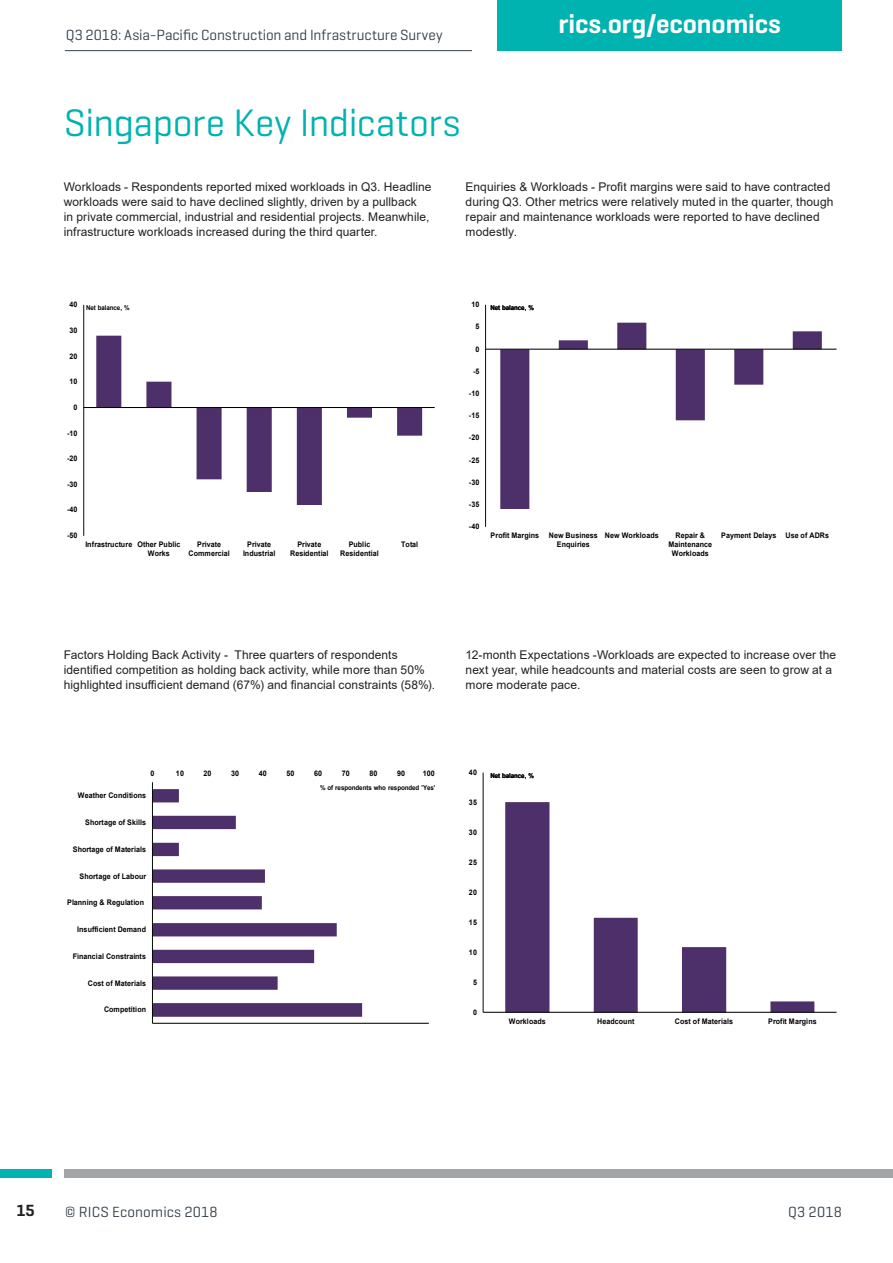
<style>
.page{position:relative;width:893px;height:1263px;background:#fff}
.page>*{position:absolute;margin:0;border:0;box-sizing:border-box;transform-origin:0 0}
.Main_Header{font:39px "Geogrotesque";letter-spacing:-.01em;color:#00b3b0}
.t1{font:600 27px "Geogrotesque";letter-spacing:-.005em;color:#fff}
.t2{font:600 16.5px "Geogrotesque";color:#231f20}
.t3{font:15px "Geogrotesque";letter-spacing:.005em;color:#36414a}
.Chart_description_te{font:12px/15px "Arial";letter-spacing:.005em;color:#231f20}
.t4{font:700 7.65px/9px "Arial";letter-spacing:.01em;color:#000;text-align:center;scale:.93 1}
.t5{font:700 6.6px "Arial";letter-spacing:-.01em;color:#000;scale:.93 1}
</style>
<div class="page">
<div style="left:497px;top:0;width:345px;height:51px;background:#00b3b0"></div>
<hr style="left:65px;top:50px;width:407px;height:1px;background:#36414a">
<div style="left:0;top:1169px;width:51px;height:9px;background:#00b3b0"></div>
<div style="left:64px;top:1169px;width:829px;height:9px;background:#a4a5a9"></div>
<svg style="left:96px;top:336px;width:326px;height:169px"></svg>
<hr style="left:83px;top:305px;width:1px;height:231px;background:#000">
<hr style="left:84px;top:407px;width:351px;height:1px;background:#000">
<svg style="left:153px;top:789px;width:209px;height:228px"></svg>
<hr style="left:152px;top:1023px;width:277px;height:1px;background:#000">
<hr style="left:152px;top:782px;width:1px;height:241px;background:#000">
<svg style="left:500px;top:323px;width:322px;height:186px"></svg>
<hr style="left:485px;top:305px;width:1px;height:222px;background:#000">
<hr style="left:486px;top:349px;width:350px;height:1px;background:#000">
<svg style="left:505px;top:802px;width:309px;height:210px"></svg>
<hr style="left:483px;top:773px;width:1px;height:239px;background:#000">
<hr style="left:483px;top:1012px;width:353px;height:1px;background:#000">
<p class="t3" style="left:66px;top:25px;width:378px">Q3 2018: Asia-Pacific Construction and Infrastructure Survey</p>
<p class="Main_Header" style="left:64px;top:98px;width:398px">Singapore Key Indicators</p>
<h2 class="t1" style="left:559px;top:7px;width:224px">rics.org/economics</h2>
<p class="Chart_description_te" style="left:64px;top:179px;width:369px">Workloads - Respondents reported mixed workloads in Q3. Headline workloads were said to have declined slightly, driven by a pullback<br>in private commercial, industrial and residential projects. Meanwhile, infrastructure workloads increased during the third quarter.</p>
<p class="t4" style="left:70px;top:300px;width:10px">40</p>
<p class="t4" style="left:70px;top:326px;width:10px">30</p>
<p class="t4" style="left:70px;top:351px;width:10px">20</p>
<p class="t4" style="left:70px;top:377px;width:10px">10</p>
<p class="t4" style="left:74px;top:403px;width:6px">0</p>
<p class="t4" style="left:67px;top:428px;width:13px">-10</p>
<p class="t4" style="left:67px;top:454px;width:13px">-20</p>
<p class="t4" style="left:67px;top:480px;width:13px">-30</p>
<p class="t4" style="left:67px;top:505px;width:13px">-40</p>
<p class="t4" style="left:67px;top:531px;width:13px">-50</p>
<p class="t5" style="left:86px;top:303px;width:48px">Net balance, %</p>
<p class="t4" style="left:148px;top:540px;width:36px;text-align:left;text-indent:-63px">Infrastructure Other Public<br>Works</p>
<p class="t4" style="left:188px;top:540px;width:46px">Private<br>Commercial</p>
<p class="t4" style="left:243px;top:540px;width:37px">Private<br>Industrial</p>
<p class="t4" style="left:290px;top:540px;width:43px">Private<br>Residential</p>
<p class="t4" style="left:340px;top:540px;width:43px">Public<br>Residential</p>
<p class="t4" style="left:401px;top:540px;width:20px">Total</p>
<p class="Chart_description_te" style="left:466px;top:179px;width:369px">Enquiries &amp; Workloads - Profit margins were said to have contracted during Q3. Other metrics were relatively muted in the quarter, though repair and maintenance workloads were reported to have declined modestly.</p>
<p class="t4" style="left:471px;top:300px;width:10px">10</p>
<p class="t4" style="left:475px;top:322px;width:6px">5</p>
<p class="t4" style="left:475px;top:344px;width:6px">0</p>
<p class="t4" style="left:473px;top:367px;width:8px">-5</p>
<p class="t4" style="left:469px;top:389px;width:13px">-10</p>
<p class="t4" style="left:469px;top:411px;width:13px">-15</p>
<p class="t4" style="left:469px;top:433px;width:13px">-20</p>
<p class="t4" style="left:469px;top:455px;width:13px">-25</p>
<p class="t4" style="left:469px;top:478px;width:13px">-30</p>
<p class="t4" style="left:469px;top:500px;width:13px">-35</p>
<p class="t4" style="left:469px;top:522px;width:13px">-40</p>
<p class="t5" style="left:490px;top:303px;width:48px">Net balance, %</p>
<p class="t4" style="left:491px;top:531px;width:54px">Profit Margins</p>
<p class="t4" style="left:549px;top:531px;width:54px">New Business<br>Enquiries</p>
<p class="t4" style="left:605px;top:531px;width:59px">New Workloads</p>
<p class="t4" style="left:668px;top:531px;width:48px">Repair &amp;<br>Maintenance<br>Workloads</p>
<p class="t4" style="left:721px;top:531px;width:118px">Payment Delays Use of ADRs</p>
<p class="Chart_description_te" style="left:64px;top:647px;width:373px">Factors Holding Back Activity - Three quarters of respondents identified competition as holding back activity, while more than 50% highlighted insufficient demand (67%) and financial constraints (58%).</p>
<p class="t4" style="left:150px;top:768px;width:6px">0</p>
<p class="t4" style="left:176px;top:768px;width:10px">10</p>
<p class="t4" style="left:204px;top:768px;width:10px">20</p>
<p class="t4" style="left:231px;top:768px;width:10px">30</p>
<p class="t4" style="left:259px;top:768px;width:10px">40</p>
<p class="t4" style="left:287px;top:768px;width:10px">50</p>
<p class="t4" style="left:314px;top:768px;width:10px">60</p>
<p class="t4" style="left:342px;top:768px;width:10px">70</p>
<p class="t4" style="left:369px;top:768px;width:10px">80</p>
<p class="t4" style="left:397px;top:768px;width:10px">90</p>
<p class="t4" style="left:423px;top:768px;width:14px">100</p>
<p class="t4" style="left:78px;top:791px;width:75px">Weather Conditions</p>
<p class="t4" style="left:85px;top:818px;width:67px">Shortage of Skills</p>
<p class="t4" style="left:73px;top:845px;width:80px">Shortage of Materials</p>
<p class="t4" style="left:80px;top:871px;width:73px">Shortage of Labour</p>
<p class="t4" style="left:67px;top:898px;width:84px">Planning &amp; Regulation</p>
<p class="t4" style="left:77px;top:925px;width:76px">Insufficient Demand</p>
<p class="t4" style="left:73px;top:952px;width:80px">Financial Constraints</p>
<p class="t4" style="left:88px;top:978px;width:64px">Cost of Materials</p>
<p class="t4" style="left:104px;top:1005px;width:47px">Competition</p>
<p class="t5" style="left:320px;top:783px;width:125px">% of respondents who responded 'Yes'</p>
<p class="Chart_description_te" style="left:466px;top:647px;width:372px">12-month Expectations -Workloads are expected to increase over the next year, while headcounts and material costs are seen to grow at a more moderate pace.</p>
<p class="t4" style="left:469px;top:768px;width:10px">40</p>
<p class="t4" style="left:469px;top:798px;width:10px">35</p>
<p class="t4" style="left:469px;top:828px;width:10px">30</p>
<p class="t4" style="left:469px;top:858px;width:10px">25</p>
<p class="t4" style="left:469px;top:888px;width:10px">20</p>
<p class="t4" style="left:469px;top:918px;width:10px">15</p>
<p class="t4" style="left:469px;top:948px;width:10px">10</p>
<p class="t4" style="left:473px;top:978px;width:6px">5</p>
<p class="t4" style="left:473px;top:1008px;width:6px">0</p>
<p class="t5" style="left:490px;top:771px;width:48px">Net balance, %</p>
<p class="t4" style="left:509px;top:1017px;width:41px">Workloads</p>
<p class="t4" style="left:597px;top:1017px;width:42px">Headcount</p>
<p class="t4" style="left:675px;top:1017px;width:64px">Cost of Materials</p>
<p class="t4" style="left:768px;top:1017px;width:54px">Profit Margins</p>
<h3 class="t2" style="left:16px;top:1200px;width:20px">15</h3>
<p class="t3" style="left:65px;top:1202px;width:154px">© RICS Economics 2018</p>
<p class="t3" style="left:788px;top:1202px;width:55px">Q3 2018</p>
</div>
